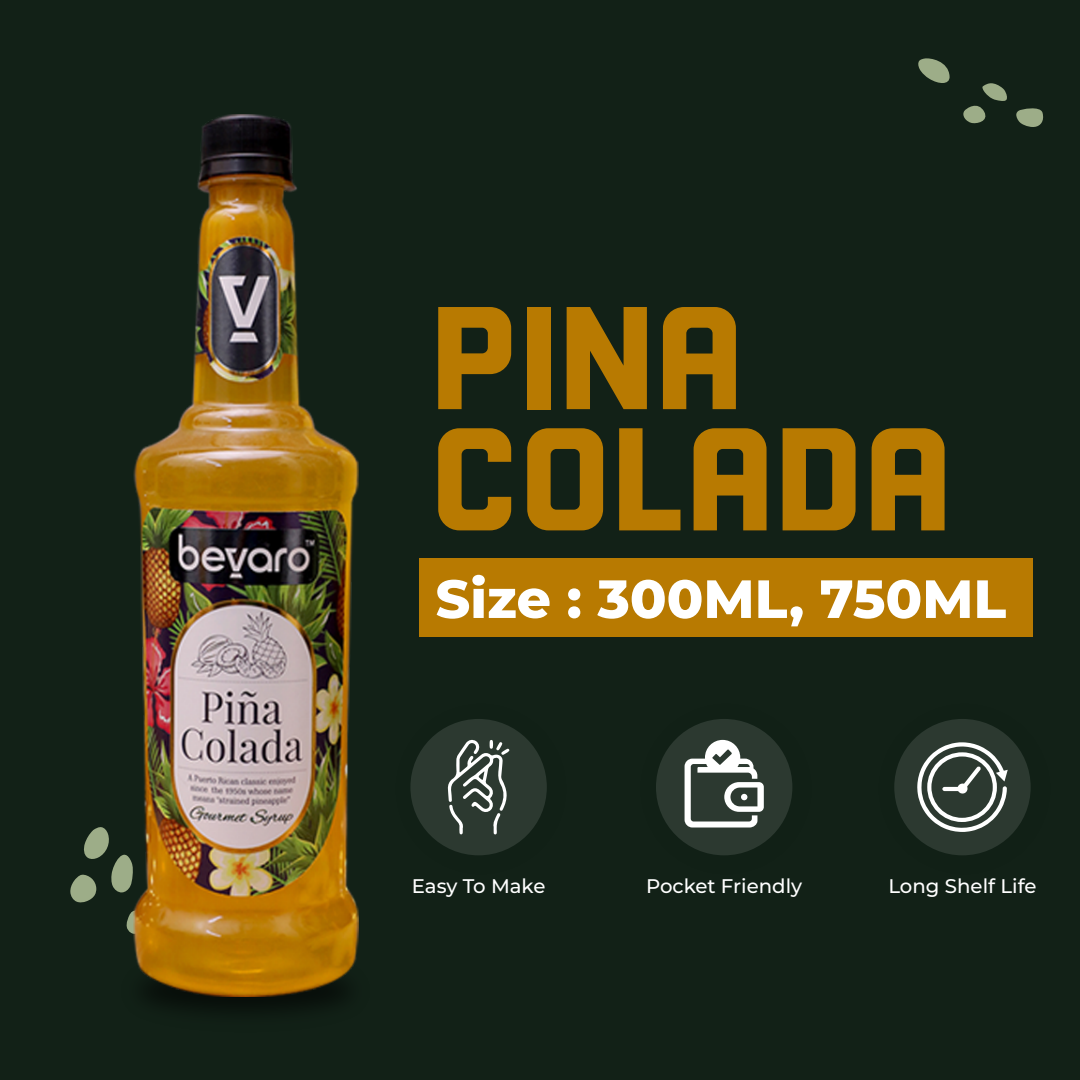
<style>
.page{position:relative;width:1080px;height:1080px;background:#122117}
.page>*{position:absolute;margin:0;border:0;box-sizing:border-box;transform-origin:0 0}
.t1{font:145.9px/121.3px "Vourla Display";color:#b87a01}
.t2{font:800 53.7px "Montserrat";color:#fff}
.t3{font:500 19.7px "Montserrat";color:#fff}
</style>
<div class="page">
<svg style="left:918px;top:58px;width:126px;height:69px"></svg>
<svg style="left:70px;top:827px;width:63px;height:107px"></svg>
<div style="left:419px;top:558px;width:614px;height:79px;background:#b87a01"></div>
<img style="left:150px;top:935px;width:209px;height:76px">
<div style="left:656px;top:719px;width:136px;height:136px;background:#2c3930;border-radius:50%"></div>
<div style="left:894px;top:719px;width:137px;height:136px;background:#2c3930;border-radius:50%"></div>
<div style="left:410px;top:719px;width:137px;height:136px;background:#2c3930;border-radius:50%"></div>
<svg style="left:448px;top:739px;width:62px;height:95px"></svg>
<svg style="left:685px;top:740px;width:79px;height:88px"></svg>
<svg style="left:917px;top:742px;width:91px;height:90px"></svg>
<img style="left:133px;top:114px;width:225px;height:882px">
<h1 class="t1" style="left:430px;top:300px;width:524px">PINA<br>COLADA</h1>
<h2 class="t2" style="left:435px;top:560px;width:572px">Size : 300ML, 750ML</h2>
<p class="t3" style="left:412px;top:872px;width:135px">Easy To Make</p>
<p class="t3" style="left:646px;top:872px;width:158px">Pocket Friendly</p>
<p class="t3" style="left:888px;top:872px;width:150px">Long Shelf Life</p>
</div>
